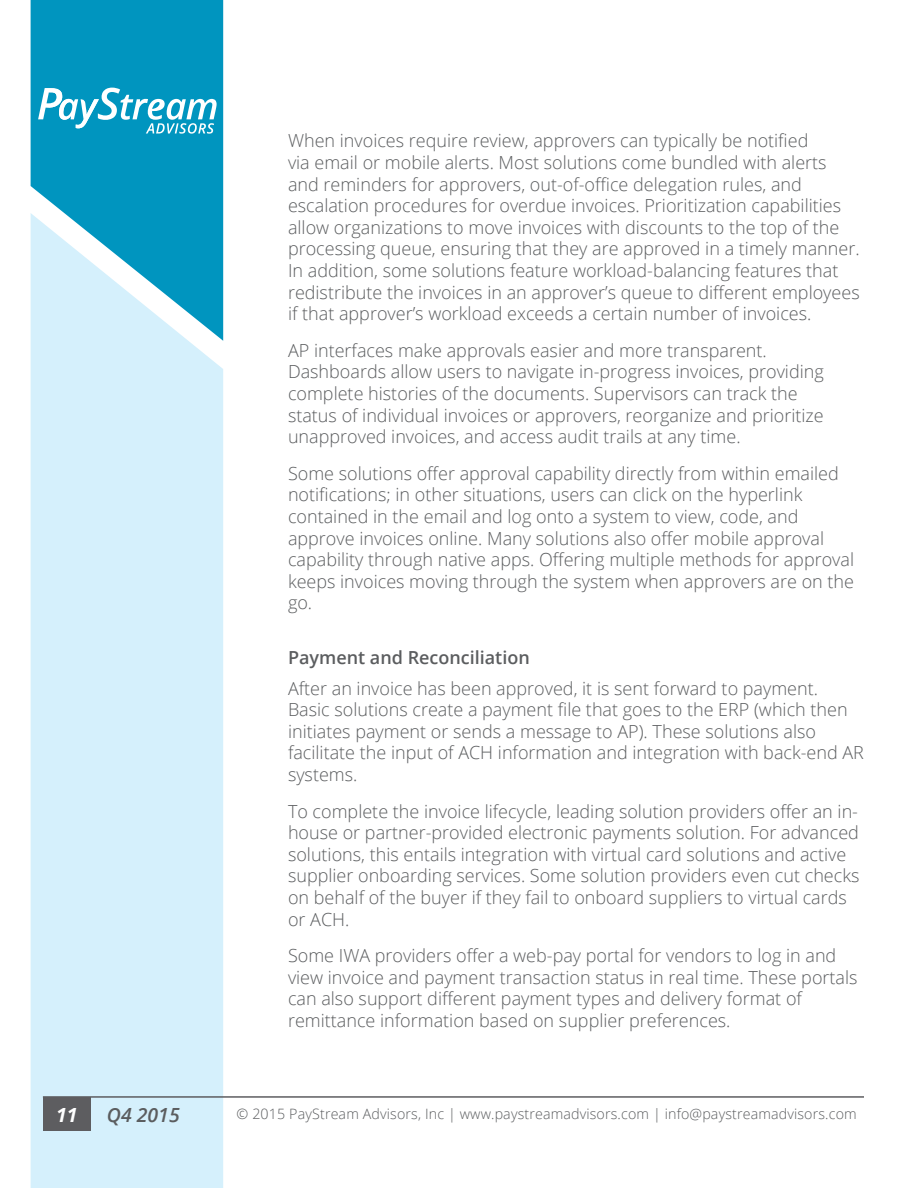
<style>
.page{position:relative;width:918px;height:1188px;background:#fff}
.page>*{position:absolute;margin:0;border:0;box-sizing:border-box;transform-origin:0 0}
.t1{font:italic 600 19.5px "Open Sans";color:#5b5d5f}
.t2{font:italic 700 19.5px "Open Sans";color:#fff}
.t3{font:300 18px/21.6px "Open Sans";color:#5b5d5f}
.t4{font:600 18px "Open Sans";color:#5b5d5f}
.t5{font:300 14.25px "Open Sans";letter-spacing:.01em;color:#5b5d5f}
</style>
<div class="page">
<div style="left:31px;top:341px;width:192px;height:847px;background:#d5f0fc"></div>
<svg style="left:31px;top:0;width:192px;height:341px;background:#3baecf"></svg>
<hr style="left:43px;top:1096px;width:821px;height:2px;background:#5d5d60">
<div style="left:43px;top:1098px;width:48px;height:33px;background:#5d5d60"></div>
<svg style="left:38px;top:88px;width:179px;height:46px"></svg>
<p class="t3" style="left:288px;top:130px;width:573px">When invoices require review, approvers can typically be notified<br>via email or mobile alerts. Most solutions come bundled with alerts and reminders for approvers, out-of-office delegation rules, and escalation procedures for overdue invoices. Prioritization capabilities allow organizations to move invoices with discounts to the top of the processing queue, ensuring that they are approved in a timely manner.<br>In addition, some solutions feature workload-balancing features that redistribute the invoices in an approver’s queue to different employees if that approver’s workload exceeds a certain number of invoices.</p>
<p class="t3" style="left:288px;top:339px;width:537px">AP interfaces make approvals easier and more transparent.<br>Dashboards allow users to navigate in-progress invoices, providing complete histories of the documents. Supervisors can track the status of individual invoices or approvers, reorganize and prioritize unapproved invoices, and access audit trails at any time.</p>
<p class="t3" style="left:288px;top:462px;width:568px">Some solutions offer approval capability directly from within emailed notifications; in other situations, users can click on the hyperlink contained in the email and log onto a system to view, code, and approve invoices online. Many solutions also offer mobile approval capability through native apps. Offering multiple methods for approval keeps invoices moving through the system when approvers are on the go.</p>
<p class="t4" style="left:288px;top:645px;width:243px">Payment and Reconciliation</p>
<p class="t3" style="left:288px;top:677px;width:578px">After an invoice has been approved, it is sent forward to payment.<br>Basic solutions create a payment file that goes to the ERP (which then initiates payment or sends a message to AP). These solutions also facilitate the input of ACH information and integration with back-end AR systems.</p>
<p class="t3" style="left:288px;top:800px;width:573px">To complete the invoice lifecycle, leading solution providers offer an in&shy;house or partner-provided electronic payments solution. For advanced solutions, this entails integration with virtual card solutions and active supplier onboarding services. Some solution providers even cut checks on behalf of the buyer if they fail to onboard suppliers to virtual cards or ACH.</p>
<p class="t3" style="left:288px;top:944px;width:571px">Some IWA providers offer a web-pay portal for vendors to log in and view invoice and payment transaction status in real time. These portals can also support different payment types and delivery format of remittance information based on supplier preferences.</p>
<p class="t2" style="left:56px;top:1101px;width:23px">11</p>
<p class="t1" style="left:107px;top:1101px;width:74px">Q4 2015</p>
<p class="t5" style="left:237px;top:1104px;width:622px">© 2015 PayStream Advisors, Inc | www.paystreamadvisors.com | info@paystreamadvisors.com</p>
</div>
